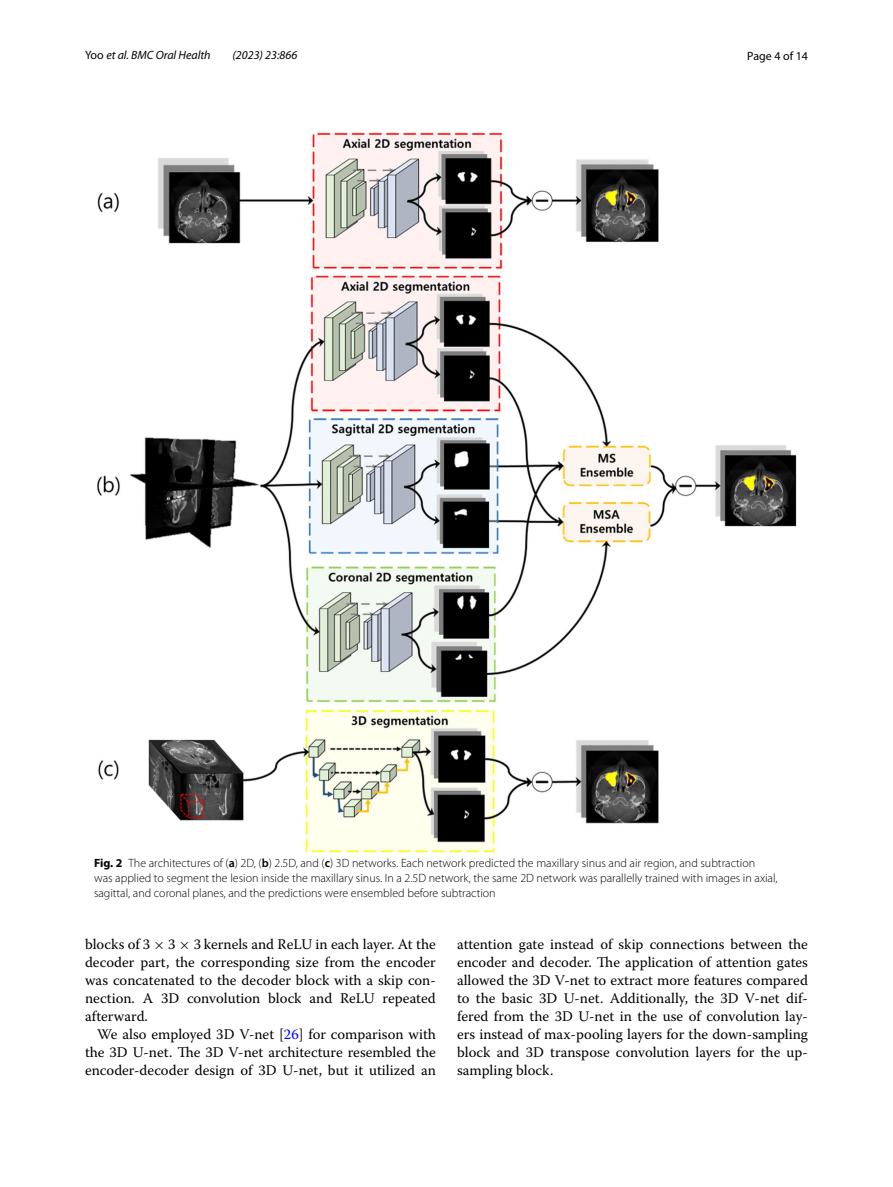
<style>
.page{position:relative;width:893px;height:1187px;background:#fff}
.page>*{position:absolute;margin:0;border:0;box-sizing:border-box;transform-origin:0 0}
.t1{font:14.7px/18px "Warnock Pro";color:#000;text-align:justify}
.t2{font:300 12px/15px "Myriad Pro";color:#000}
.t3{font:italic 12px "Myriad Pro";color:#000}
.t4{font:12px "Myriad Pro";color:#000}
.s1{font-style:normal}
.s2{font-weight:700}
.s3{font-weight:600}
.s4{font-family:"Warnock Pro Regular 6"}
.s5{font-family:"MTSYN5"}
.s6{color:#00f}
</style>
<div class="page">
<img style="left:97px;top:133px;width:700px;height:719px">
<p class="t3" style="left:85px;top:48px;width:127px"><span class="s1">Yoo</span> et al. BMC Oral Health</p>
<p class="t3" style="left:233px;top:48px;width:66px">(2023) 23:866</p>
<p class="t4" style="left:747px;top:48px;width:62px">Page 4 of 14</p>
<p class="t2" style="left:94px;top:856px;width:685px"><span class="s2">Fig. 2</span> The architectures of (<span class="s3">a</span>) 2D, (<span class="s3">b</span>) 2.5D, and (<span class="s3">c</span>) 3D networks. Each network predicted the maxillary sinus and air region, and subtraction<br>was applied to segment the lesion inside the maxillary sinus. In a 2.5D network, the same 2D network was parallelly trained with images in axial, sagittal, and coronal planes, and the predictions were ensembled before subtraction</p>
<p class="t1" style="left:85px;top:935px;width:352px">blocks of <span class="s4">3</span> <span class="s5">×</span> <span class="s4">3</span> <span class="s5">×</span> <span class="s4">3</span> kernels and ReLU in each layer. At the decoder part, the corresponding size from the encoder was concatenated to the decoder block with a skip con&shy;nection. A 3D convolution block and ReLU repeated afterward.</p>
<p class="t1" style="left:85px;top:1025px;width:352px;text-indent:12px">We also employed 3D V-net [<span class="s6">26</span>] for comparison with the 3D U-net. The 3D V-net architecture resembled the encoder-decoder design of 3D U-net, but it utilized an</p>
<p class="t1" style="left:457px;top:935px;width:352px">attention gate instead of skip connections between the encoder and decoder. The application of attention gates allowed the 3D V-net to extract more features compared to the basic 3D U-net. Additionally, the 3D V-net dif&shy;fered from the 3D U-net in the use of convolution lay&shy;ers instead of max-pooling layers for the down-sampling block and 3D transpose convolution layers for the up&shy;sampling block.</p>
</div>
